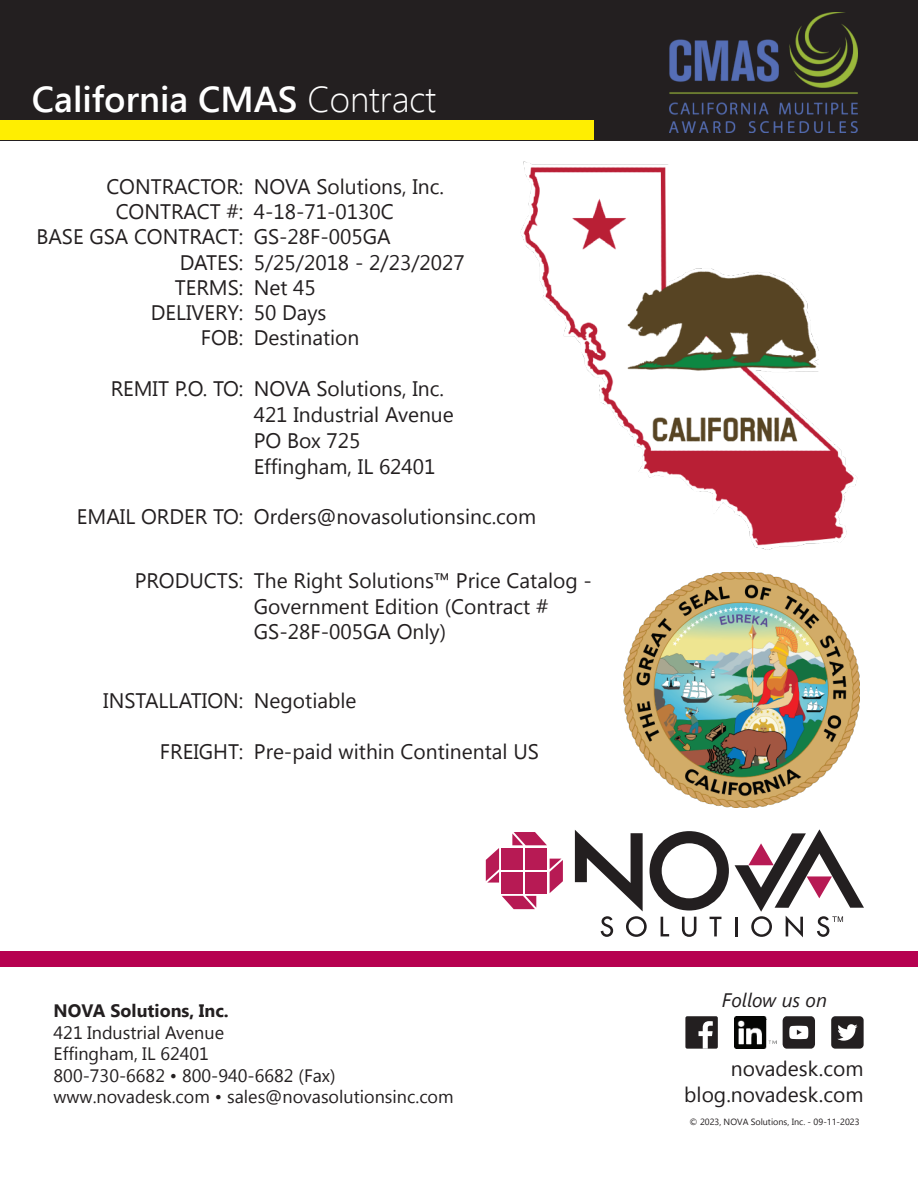
<style>
.page{position:relative;width:918px;height:1188px;background:#fff}
.page>*{position:absolute;margin:0;border:0;box-sizing:border-box;transform-origin:0 0}
.t1{font:600 36px "Segoe UI";color:#fff}
.t2{font:21px/25.2px "Segoe UI";color:#231f20}
.t3{font:italic 19.5px "Segoe UI";color:#231f20}
.t4{font:18px/21.6px "Segoe UI";color:#231f20}
.t5{font:700 18px "Segoe UI";color:#231f20}
.t6{font:9px "Segoe UI";color:#231f20}
.s1{font-weight:300}
</style>
<div class="page">
<div style="left:1px;top:952px;width:917px;height:15px;background:#b60150"></div>
<div style="left:0;top:0;width:918px;height:140px;background:#231f20"></div>
<div style="left:0;top:120px;width:594px;height:20px;background:#ffee01"></div>
<div style="left:685px;top:1016px;width:33px;height:33px;background:#231f20;border-radius:2px"></div>
<svg style="left:699px;top:1021px;width:14px;height:28px"></svg>
<img style="left:734px;top:1016px;width:43px;height:33px">
<div style="left:831px;top:1016px;width:33px;height:33px;background:#231f20;border-radius:4px"></div>
<svg style="left:837px;top:1024px;width:21px;height:17px"></svg>
<svg style="left:783px;top:1016px;width:32px;height:33px"></svg>
<div style="left:502px;top:848px;width:21px;height:21px;background:#b71a54"></div>
<div style="left:526px;top:848px;width:21px;height:21px;background:#b71a54"></div>
<div style="left:526px;top:872px;width:21px;height:21px;background:#b71a54"></div>
<div style="left:502px;top:872px;width:21px;height:21px;background:#b71a54"></div>
<svg style="left:512px;top:832px;width:35px;height:13px"></svg>
<svg style="left:502px;top:896px;width:34px;height:13px"></svg>
<svg style="left:550px;top:859px;width:13px;height:34px"></svg>
<svg style="left:486px;top:848px;width:13px;height:35px"></svg>
<svg style="left:575px;top:830px;width:154px;height:107px"></svg>
<svg style="left:735px;top:829px;width:129px;height:108px"></svg>
<img style="left:670px;top:13px;width:188px;height:102px">
<img style="left:453px;top:121px;width:465px;height:429px">
<img style="left:624px;top:572px;width:236px;height:235px">
<h1 class="t1" style="left:32px;top:74px;width:406px">California CMAS <span class="s1">Contract</span></h1>
<p class="t2" style="left:36px;top:173px;width:209px;text-align:right">CONTRACTOR:<br>CONTRACT #:<br>BASE GSA CONTRACT:<br>DATES:<br>TERMS:<br>DELIVERY:<br>FOB:</p>
<p class="t2" style="left:111px;top:375px;width:134px">REMIT P.O. TO:</p>
<p class="t2" style="left:77px;top:503px;width:168px">EMAIL ORDER TO:</p>
<p class="t2" style="left:254px;top:173px;width:213px">NOVA Solutions, Inc.<br>4-18-71-0130C<br>GS-28F-005GA<br>5/25/2018 - 2/23/2027<br>Net 45<br>50 Days<br>Destination</p>
<p class="t2" style="left:254px;top:374px;width:202px;line-height:26.1px">NOVA Solutions, Inc.<br>421 Industrial Avenue<br>PO Box 725<br>Effingham, IL 62401</p>
<p class="t2" style="left:254px;top:503px;width:284px">Orders@novasolutionsinc.com</p>
<p class="t2" style="left:135px;top:567px;width:110px">PRODUCTS:</p>
<p class="t2" style="left:254px;top:567px;width:340px">The Right Solutions™ Price Catalog -<br>Government Edition (Contract #<br>GS-28F-005GA Only)</p>
<p class="t2" style="left:103px;top:687px;width:142px">INSTALLATION:</p>
<p class="t2" style="left:160px;top:738px;width:85px">FREIGHT:</p>
<p class="t2" style="left:254px;top:687px;width:104px">Negotiable</p>
<p class="t2" style="left:254px;top:738px;width:287px">Pre-paid within Continental US</p>
<p class="t5" style="left:54px;top:998px;width:177px">NOVA Solutions, Inc.</p>
<p class="t4" style="left:54px;top:1021px;width:402px">421 Industrial Avenue<br>Effingham, IL 62401<br>800-730-6682 • 800-940-6682 (Fax) www.novadesk.com • sales@novasolutionsinc.com</p>
<p class="t3" style="left:722px;top:987px;width:107px">Follow us on</p>
<p class="t2" style="left:684px;top:1055px;width:181px;text-align:right">novadesk.com blog.novadesk.com</p>
<p class="t6" style="left:690px;top:1116px;width:172px">© 2023, NOVA Solutions, Inc. - 09-11-2023</p>
</div>
